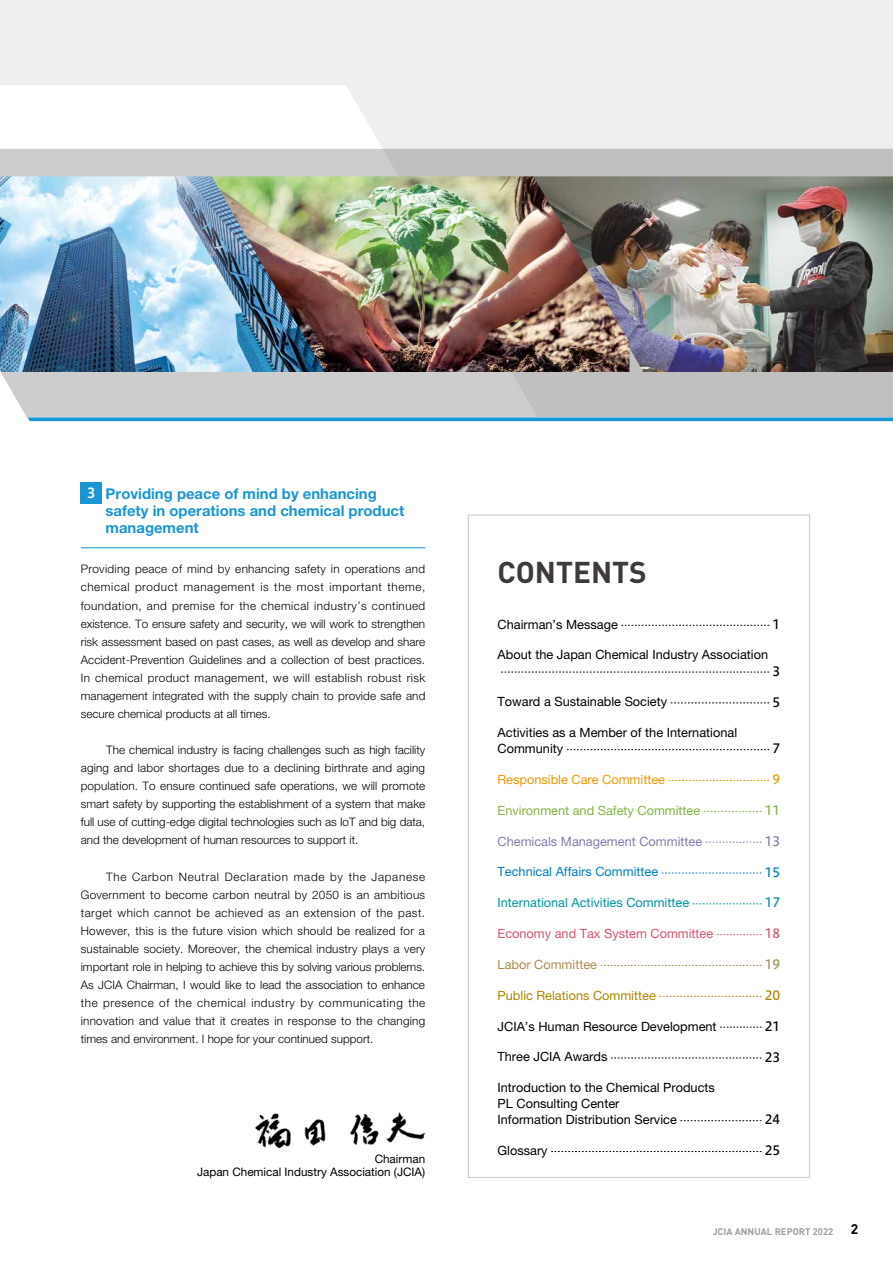
<style>
.page{position:relative;width:893px;height:1263px;background:#fff}
.page>*{position:absolute;margin:0;border:0;box-sizing:border-box;transform-origin:0 0}
.t1{font:700 29.7px "DIN Pro";color:#3e3a39}
.t2{font:700 14.85px/17px "Helvetica Neue LT Pro";color:#1a96d5}
.t3{font:13.8px "Hiragino UD Sans F Std W6";color:#fff}
.t4{font:700 13.8px "DIN Pro";color:#000}
.t5{font:12.75px/15.9px "Helvetica Neue LT Pro";color:#000}
.t6{font:12.75px "Helvetica Neue LT Pro";color:#0095a2}
.t7{font:12.75px "Helvetica Neue LT Pro";color:#81b441}
.t8{font:12.75px "Helvetica Neue LT Pro";color:#867ab0}
.t9{font:12.75px "Helvetica Neue LT Pro";color:#db536b}
.t10{font:12.75px "Helvetica Neue LT Pro";color:#007ec1}
.t11{font:12.75px "Helvetica Neue LT Pro";color:#f39700}
.t12{font:12.75px "Helvetica Neue LT Pro";color:#b18700}
.t13{font:12.75px "Helvetica Neue LT Pro";color:#ac8d50}
.t14{font:12.75px "Hiragino UD Sans F Std W5";color:#000}
.t15{font:12.75px "Hiragino UD Sans F Std W5";color:#81b441}
.t16{font:12.75px "Hiragino UD Sans F Std W5";color:#867ab0}
.t17{font:12.75px "Hiragino UD Sans F Std W5";color:#007ec1}
.t18{font:12.75px "Hiragino UD Sans F Std W5";color:#0095a2}
.t19{font:12.75px "Hiragino UD Sans F Std W5";color:#db536b}
.t20{font:12.75px "Hiragino UD Sans F Std W5";color:#ac8d50}
.t21{font:12.75px "Hiragino UD Sans F Std W5";color:#b18700}
.t22{font:12.75px "Hiragino UD Sans F Std W5";color:#f39700}
.t23{font:300 11.7px/18px "Helvetica Neue LT Std";color:#000;text-align:justify}
.t24{font:11.7px/12.8px "Helvetica Neue LT Pro";color:#000;text-align:right}
.t25{font:700 9.6px "DIN Pro";color:#9fa0a0}
</style>
<div class="page">
<div style="left:0;top:0;width:893px;height:417px;background:#efefef"></div>
<svg style="left:0;top:85px;width:674px;height:569px"></svg>
<svg style="left:0;top:149px;width:893px;height:268px;background:#c7c7c7"></svg>
<img style="left:630px;top:176px;width:263px;height:196px">
<img style="left:325px;top:176px;width:305px;height:196px">
<img style="left:0;top:176px;width:325px;height:196px">
<div style="left:468px;top:514px;width:342px;height:664px;background:#fff;border:1px solid #c9caca"></div>
<img style="left:255px;top:1112px;width:170px;height:37px">
<svg style="left:28px;top:417px;width:865px;height:4px;background:#319fd6"></svg>
<hr style="left:81px;top:547px;width:344px;height:1px;background:#1a96d5">
<div style="left:81px;top:482px;width:21px;height:21px;background:#1a96d5"></div>
<svg style="left:621px;top:625px;width:148px;height:1px"></svg>
<svg style="left:501px;top:672px;width:268px;height:1px"></svg>
<svg style="left:671px;top:703px;width:98px;height:1px"></svg>
<svg style="left:567px;top:749px;width:202px;height:1px"></svg>
<svg style="left:669px;top:780px;width:100px;height:1px"></svg>
<svg style="left:704px;top:811px;width:57px;height:1px"></svg>
<svg style="left:706px;top:842px;width:55px;height:1px"></svg>
<svg style="left:662px;top:873px;width:99px;height:1px"></svg>
<svg style="left:693px;top:903px;width:68px;height:1px"></svg>
<svg style="left:717px;top:934px;width:44px;height:1px"></svg>
<svg style="left:601px;top:965px;width:160px;height:1px"></svg>
<svg style="left:659px;top:996px;width:102px;height:1px"></svg>
<svg style="left:720px;top:1027px;width:41px;height:1px"></svg>
<svg style="left:611px;top:1058px;width:150px;height:1px"></svg>
<svg style="left:680px;top:1120px;width:81px;height:1px"></svg>
<svg style="left:551px;top:1151px;width:210px;height:1px"></svg>
<p class="t3" style="left:87px;top:482px;width:10px">3</p>
<p class="t2" style="left:106px;top:485px;width:300px">Providing peace of mind by enhancing safety in operations and chemical product management</p>
<p class="t23" style="left:81px;top:560px;width:346px">Providing peace of mind by enhancing safety in operations and chemical product management is the most important theme, foundation, and premise for the chemical industry’s continued existence. To ensure safety and security, we will work to strengthen risk assessment based on past cases, as well as develop and share Accident-Prevention Guidelines and a collection of best practices.<br>In chemical product management, we will establish robust risk management integrated with the supply chain to provide safe and secure chemical products at all times.</p>
<p class="t23" style="left:81px;top:741px;width:346px;text-indent:26px">The chemical industry is facing challenges such as high facility aging and labor shortages due to a declining birthrate and aging population. To ensure continued safe operations, we will promote smart safety by supporting the establishment of a system that make full use of cutting-edge digital technologies such as IoT and big data, and the development of human resources to support it.</p>
<p class="t23" style="left:81px;top:867px;width:346px;text-indent:26px">The Carbon Neutral Declaration made by the Japanese Government to become carbon neutral by 2050 is an ambitious target which cannot be achieved as an extension of the past.<br>However, this is the future vision which should be realized for a sustainable society. Moreover, the chemical industry plays a very important role in helping to achieve this by solving various problems.<br>As JCIA Chairman, I would like to lead the association to enhance the presence of the chemical industry by communicating the innovation and value that it creates in response to the changing times and environment. I hope for your continued support.</p>
<p class="t24" style="left:197px;top:1152px;width:230px">Chairman<br>Japan Chemical Industry Association (JCIA)</p>
<h1 class="t1" style="left:498px;top:547px;width:151px">CONTENTS</h1>
<p class="t5" style="left:498px;top:616px;width:122px">Chairman’s Message</p>
<p class="t14" style="left:773px;top:614px;width:9px">1</p>
<p class="t5" style="left:498px;top:647px;width:272px">About the Japan Chemical Industry Association</p>
<p class="t14" style="left:773px;top:661px;width:9px">3</p>
<p class="t5" style="left:498px;top:693px;width:171px">Toward a Sustainable Society</p>
<p class="t14" style="left:773px;top:692px;width:9px">5</p>
<p class="t5" style="left:498px;top:724px;width:241px">Activities as a Member of the International<br>Community</p>
<p class="t14" style="left:773px;top:739px;width:9px">7</p>
<p class="t11" style="left:498px;top:772px;width:169px">Responsible Care Committee</p>
<p class="t22" style="left:773px;top:770px;width:9px">9</p>
<p class="t7" style="left:498px;top:802px;width:204px">Environment and Safety Committee</p>
<p class="t15" style="left:765px;top:800px;width:17px">11</p>
<p class="t8" style="left:498px;top:833px;width:206px">Chemicals Management Committee</p>
<p class="t16" style="left:765px;top:831px;width:17px">13</p>
<p class="t10" style="left:498px;top:864px;width:162px">Technical Affairs Committee</p>
<p class="t17" style="left:765px;top:862px;width:17px">15</p>
<p class="t6" style="left:498px;top:895px;width:193px">International Activities Committee</p>
<p class="t18" style="left:765px;top:893px;width:17px">17</p>
<p class="t9" style="left:498px;top:926px;width:217px">Economy and Tax System Committee</p>
<p class="t19" style="left:765px;top:924px;width:17px">18</p>
<p class="t13" style="left:498px;top:957px;width:101px">Labor Committee</p>
<p class="t20" style="left:765px;top:955px;width:17px">19</p>
<p class="t12" style="left:498px;top:987px;width:160px">Public Relations Committee</p>
<p class="t21" style="left:765px;top:985px;width:17px">20</p>
<p class="t5" style="left:498px;top:1018px;width:221px">JCIA’s Human Resource Development</p>
<p class="t14" style="left:765px;top:1016px;width:17px">21</p>
<p class="t5" style="left:498px;top:1049px;width:111px">Three JCIA Awards</p>
<p class="t14" style="left:765px;top:1047px;width:17px">23</p>
<p class="t5" style="left:498px;top:1079px;width:219px">Introduction to the Chemical Products<br>PL Consulting Center<br>Information Distribution Service</p>
<p class="t14" style="left:765px;top:1110px;width:17px">24</p>
<p class="t5" style="left:498px;top:1142px;width:52px">Glossary</p>
<p class="t14" style="left:765px;top:1141px;width:17px">25</p>
<p class="t25" style="left:713px;top:1223px;width:122px">JCIA ANNUAL REPORT 2022</p>
<p class="t4" style="left:851px;top:1218px;width:9px">2</p>
</div>
